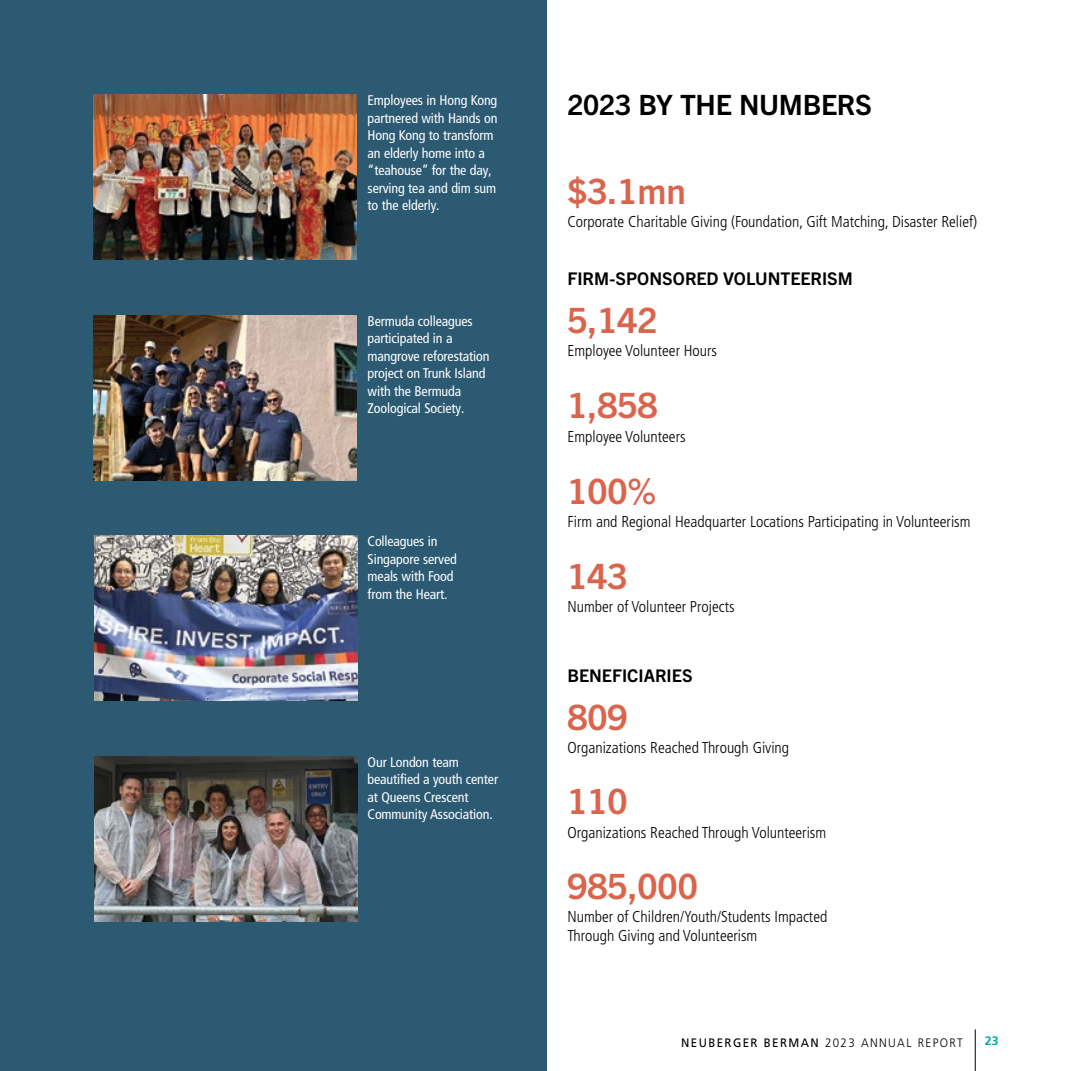
<style>
.page{position:relative;width:1071px;height:1071px;background:#fff}
.page>*{position:absolute;margin:0;border:0;box-sizing:border-box;transform-origin:0 0}
.t1{font:700 35px "Trade Gothic Next LT Pro";color:#da644c}
.t2{font:700 28px "Trade Gothic Next LT Pro";letter-spacing:-.01em;color:#000}
.t3{font:700 17.5px "Trade Gothic Next LT Pro";color:#000}
.t4{font:300 condensed 15.75px/19.2px "Frutiger LT Pro";color:#000}
.t5{font:condensed 14px/17.5px "Frutiger LT Pro";letter-spacing:-.01em;color:#fff}
.t6{font:300 12.25px "Frutiger LT Pro";letter-spacing:.12em;color:#000;scale:.94 1}
.t7{font:700 12.25px "Frutiger LT Pro";color:#00ab9d}
.s1{font-weight:400}
</style>
<div class="page">
<hr style="left:975px;top:1029px;width:1px;height:42px;background:#000">
<div style="left:0;top:0;width:546px;height:1071px;background:#2c5a73"></div>
<img style="left:94px;top:94px;width:263px;height:166px">
<img style="left:94px;top:315px;width:263px;height:165px">
<img style="left:94px;top:536px;width:263px;height:165px">
<img style="left:94px;top:756px;width:263px;height:165px">
<p class="t5" style="left:368px;top:91px;width:131px">Employees in Hong Kong partnered with Hands on<br>Hong Kong to transform an elderly home into a “teahouse” for the day, serving tea and dim sum to the elderly.</p>
<p class="t5" style="left:368px;top:312px;width:123px">Bermuda colleagues participated in a mangrove reforestation project on Trunk Island with the Bermuda<br>Zoological Society.</p>
<p class="t5" style="left:368px;top:532px;width:91px">Colleagues in<br>Singapore served meals with Food from the Heart.</p>
<p class="t5" style="left:368px;top:753px;width:132px">Our London team beautified a youth center at Queens Crescent<br>Community Association.</p>
<h2 class="t2" style="left:567px;top:85px;width:306px">2023 BY THE NUMBERS</h2>
<h1 class="t1" style="left:567px;top:167px;width:120px">$3.1mn</h1>
<p class="t4" style="left:567px;top:212px;width:411px">Corporate Charitable Giving (Foundation, Gift Matching, Disaster Relief)</p>
<p class="t3" style="left:567px;top:266px;width:287px">FIRM-SPONSORED VOLUNTEERISM</p>
<h1 class="t1" style="left:567px;top:296px;width:92px">5,142</h1>
<p class="t4" style="left:567px;top:341px;width:151px">Employee Volunteer Hours</p>
<h1 class="t1" style="left:567px;top:381px;width:92px">1,858</h1>
<p class="t4" style="left:567px;top:427px;width:120px">Employee Volunteers</p>
<h1 class="t1" style="left:567px;top:467px;width:90px">100%</h1>
<p class="t4" style="left:567px;top:512px;width:405px">Firm and Regional Headquarter Locations Participating in Volunteerism</p>
<h1 class="t1" style="left:567px;top:552px;width:62px">143</h1>
<p class="t4" style="left:567px;top:598px;width:169px">Number of Volunteer Projects</p>
<p class="t3" style="left:567px;top:664px;width:127px">BENEFICIARIES</p>
<h1 class="t1" style="left:567px;top:693px;width:62px">809</h1>
<p class="t4" style="left:567px;top:738px;width:223px">Organizations Reached Through Giving</p>
<h1 class="t1" style="left:567px;top:777px;width:62px">110</h1>
<p class="t4" style="left:567px;top:823px;width:260px">Organizations Reached Through Volunteerism</p>
<h1 class="t1" style="left:567px;top:862px;width:132px">985,000</h1>
<p class="t4" style="left:567px;top:907px;width:261px">Number of Children/Youth/Students Impacted<br>Through Giving and Volunteerism</p>
<p class="t6" style="left:681px;top:1035px;width:301px"><span class="s1">NEUBERGER BERMAN</span> 2023 ANNUAL REPORT</p>
<p class="t7" style="left:985px;top:1034px;width:15px">23</p>
</div>
